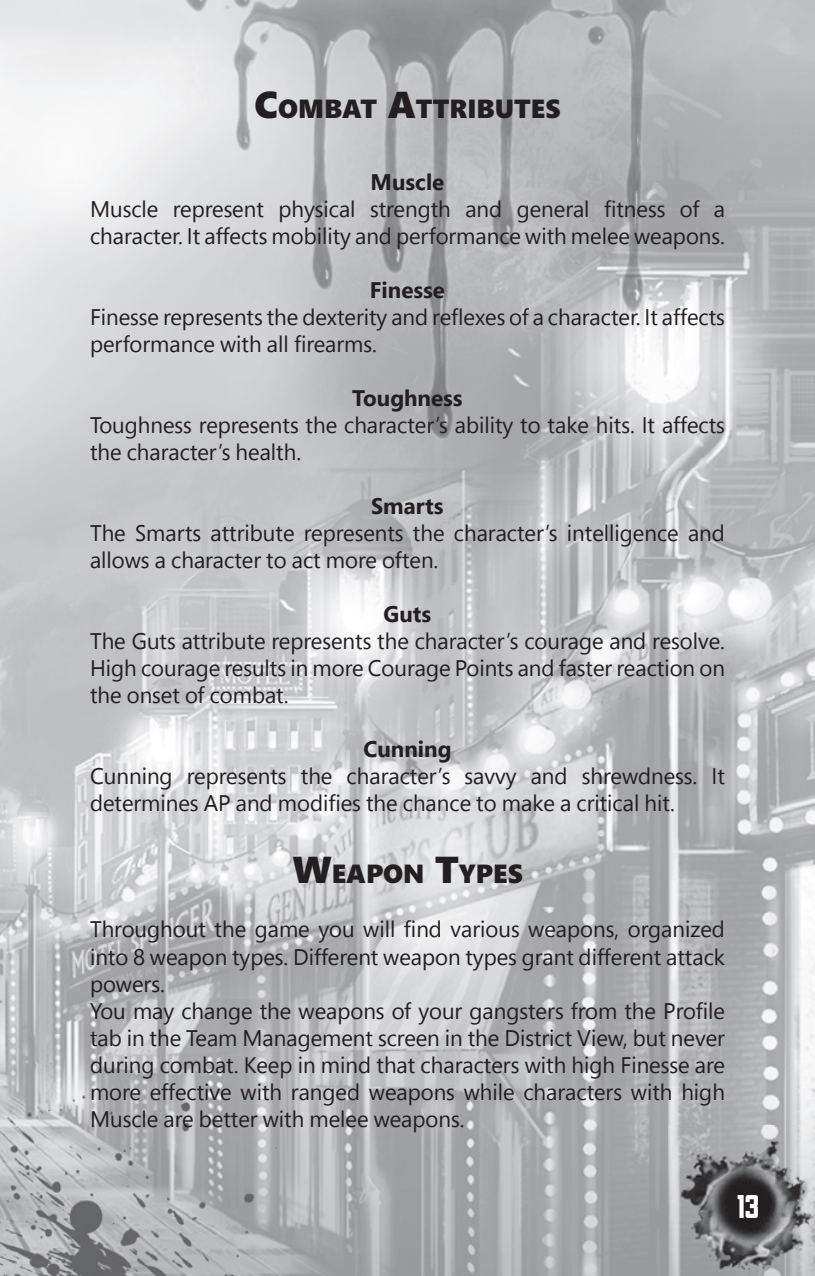
<style>
.page{position:relative;width:815px;height:1276px;background:#fff}
.page>*{position:absolute;margin:0;border:0;box-sizing:border-box;transform-origin:0 0}
.t1{font:30px "Greasy Spoon NF";color:#fff}
.t2{font:900 26.25px "Segoe";color:#231f20}
.t3{font:22.5px/27px "Segoe Pro Display";color:#231f20}
.t4{font:700 22.5px "Segoe Pro Display";color:#231f20}
.s1{font-size:37.5px}
</style>
<div class="page">
<img style="left:0;top:0;width:815px;height:1276px">
<img style="left:52px;top:0;width:708px;height:468px">
<img style="left:0;top:1034px;width:406px;height:242px">
<img style="left:668px;top:1125px;width:147px;height:151px">
<p class="t2" style="left:255px;top:90px;width:307px"><span class="s1">C</span>OMBAT <span class="s1">A</span>TTRIBUTES</p>
<p class="t4" style="left:371px;top:166px;width:75px">Muscle</p>
<p class="t3" style="left:90px;top:195px;width:636px">Muscle represent physical strength and general fitness of a character. It affects mobility and performance with melee weapons.</p>
<p class="t4" style="left:370px;top:274px;width:77px">Finesse</p>
<p class="t3" style="left:90px;top:303px;width:636px">Finesse represents the dexterity and reflexes of a character. It affects performance with all firearms.</p>
<p class="t4" style="left:352px;top:382px;width:112px">Toughness</p>
<p class="t3" style="left:90px;top:411px;width:636px">Toughness represents the character’s ability to take hits. It affects the character’s health.</p>
<p class="t4" style="left:371px;top:490px;width:74px">Smarts</p>
<p class="t3" style="left:90px;top:519px;width:636px">The Smarts attribute represents the character’s intelligence and allows a character to act more often.</p>
<p class="t4" style="left:384px;top:598px;width:49px">Guts</p>
<p class="t3" style="left:90px;top:627px;width:636px;text-align:justify">The Guts attribute represents the character’s courage and resolve.<br>High courage results in more Courage Points and faster reaction on the onset of combat.</p>
<p class="t4" style="left:363px;top:733px;width:90px">Cunning</p>
<p class="t3" style="left:90px;top:762px;width:636px">Cunning represents the character’s savvy and shrewdness. It determines AP and modifies the chance to make a critical hit.</p>
<p class="t2" style="left:292px;top:855px;width:232px"><span class="s1">W</span>EAPON <span class="s1">T</span>YPES</p>
<p class="t3" style="left:90px;top:915px;width:636px">Throughout the game you will find various weapons, organized into 8 weapon types. Different weapon types grant different attack powers.<br>You may change the weapons of your gangsters from the Profile tab in the Team Management screen in the District View, but never during combat. Keep in mind that characters with high Finesse are more effective with ranged weapons while characters with high Muscle are better with melee weapons.</p>
<h1 class="t1" style="left:737px;top:1190px;width:24px">13</h1>
</div>
